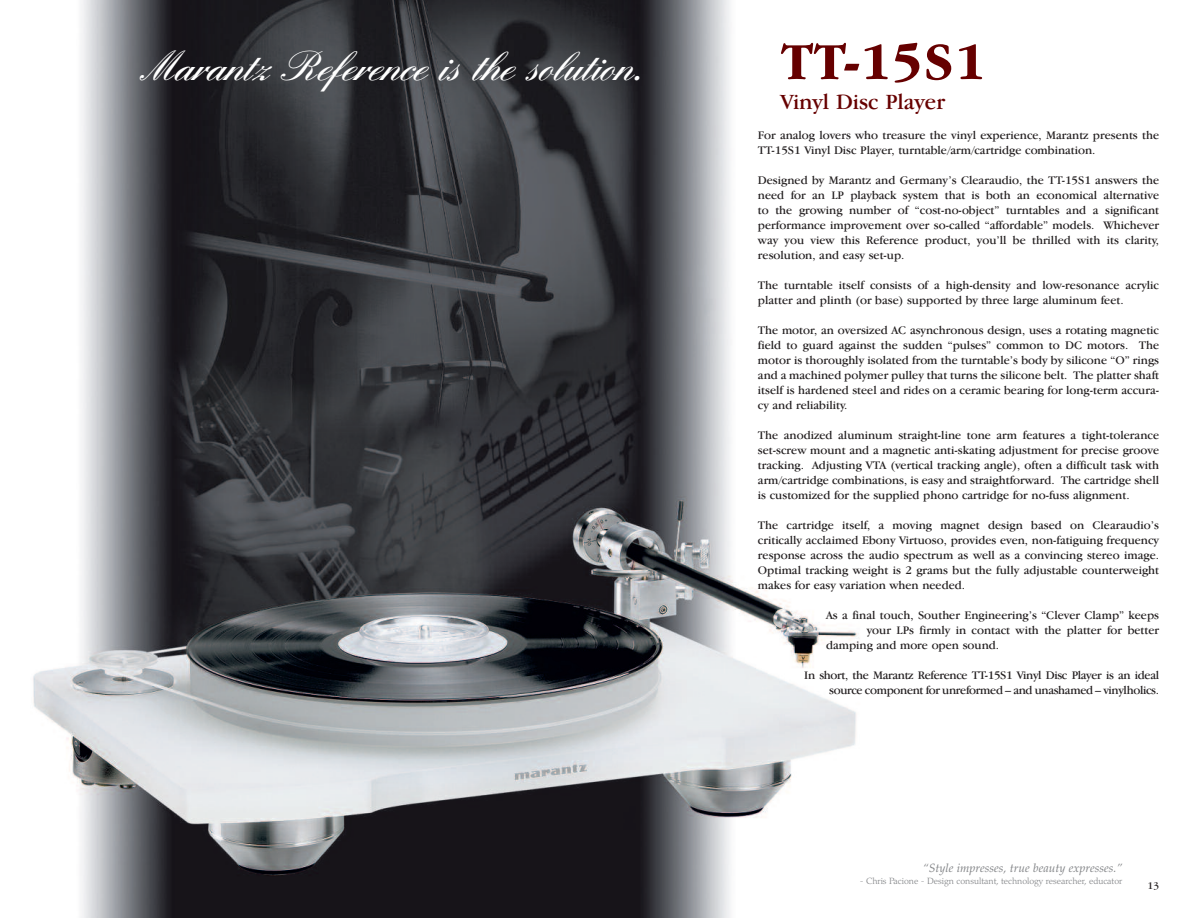
<style>
.page{position:relative;width:1188px;height:918px;background:#fff}
.page>*{position:absolute;margin:0;border:0;box-sizing:border-box;transform-origin:0 0}
.t1{font:700 54px "Garamond IT Cby BT";color:#600}
.t2{font:42px "English Script Mdm";color:#fff}
.t3{font:22.5px "Garamond IT Cby BT";color:#600}
.t4{font:12px/15px "Garamond IT Cby BT";color:#231f20;text-align:justify}
.t5{font:12px/15px "Garamond IT Cby BT";letter-spacing:-.025em;color:#231f20;text-align:right}
.t6{font:italic 12px "Palatino";color:#808285}
.t7{font:10.5px "Garamond IT Cby BT";color:#231f20}
.t8{font:300 9px "Palatino";color:#808285}
</style>
<div class="page">
<img style="left:33px;top:0;width:827px;height:918px">
<h2 class="t2" style="left:141px;top:50px;width:503px">Marantz Reference is the solution.</h2>
<h1 class="t1" style="left:780px;top:45px;width:207px">TT-15S1</h1>
<h3 class="t3" style="left:780px;top:94px;width:166px">Vinyl Disc Player</h3>
<p class="t4" style="left:758px;top:129px;width:403px">For analog lovers who treasure the vinyl experience, Marantz presents the<br>TT-15S1 Vinyl Disc Player, turntable/arm/cartridge combination.</p>
<p class="t4" style="left:758px;top:174px;width:403px">Designed by Marantz and Germany’s Clearaudio, the TT-15S1 answers the need for an LP playback system that is both an economical alternative to the growing number of “cost-no-object” turntables and a significant performance improvement over so-called “affordable” models. Whichever way you view this Reference product, you’ll be thrilled with its clarity, resolution, and easy set-up.</p>
<p class="t4" style="left:758px;top:279px;width:403px">The turntable itself consists of a high-density and low-resonance acrylic platter and plinth (or base) supported by three large aluminum feet.</p>
<p class="t4" style="left:758px;top:324px;width:403px">The motor, an oversized AC asynchronous design, uses a rotating magnetic field to guard against the sudden “pulses” common to DC motors. The motor is thoroughly isolated from the turntable’s body by silicone “O” rings and a machined polymer pulley that turns the silicone belt. The platter shaft itself is hardened steel and rides on a ceramic bearing for long-term accura&shy;cy and reliability.</p>
<p class="t4" style="left:758px;top:429px;width:403px">The anodized aluminum straight-line tone arm features a tight-tolerance set-screw mount and a magnetic anti-skating adjustment for precise groove tracking. Adjusting VTA (vertical tracking angle), often a difficult task with arm/cartridge combinations, is easy and straightforward. The cartridge shell is customized for the supplied phono cartridge for no-fuss alignment.</p>
<p class="t4" style="left:758px;top:519px;width:403px">The cartridge itself, a moving magnet design based on Clearaudio’s critically acclaimed Ebony Virtuoso, provides even, non-fatiguing frequency response across the audio spectrum as well as a convincing stereo image.<br>Optimal tracking weight is 2 grams but the fully adjustable counterweight makes for easy variation when needed.</p>
<p class="t4" style="left:826px;top:609px;width:335px">As a final touch, Souther Engineering’s “Clever Clamp” keeps</p>
<p class="t4" style="left:867px;top:624px;width:294px">your LPs firmly in contact with the platter for better</p>
<p class="t4" style="left:826px;top:639px;width:175px">damping and more open sound.</p>
<p class="t5" style="left:804px;top:669px;width:356px">In short, the Marantz Reference TT-15S1 Vinyl Disc Player is an ideal source component for unreformed – and unashamed – vinylholics.</p>
<p class="t6" style="left:923px;top:860px;width:201px">“Style impresses, true beauty expresses.”</p>
<p class="t8" style="left:860px;top:877px;width:264px">- Chris Pacione - Design consultant, technology researcher, educator</p>
<p class="t7" style="left:1148px;top:882px;width:13px">13</p>
</div>
